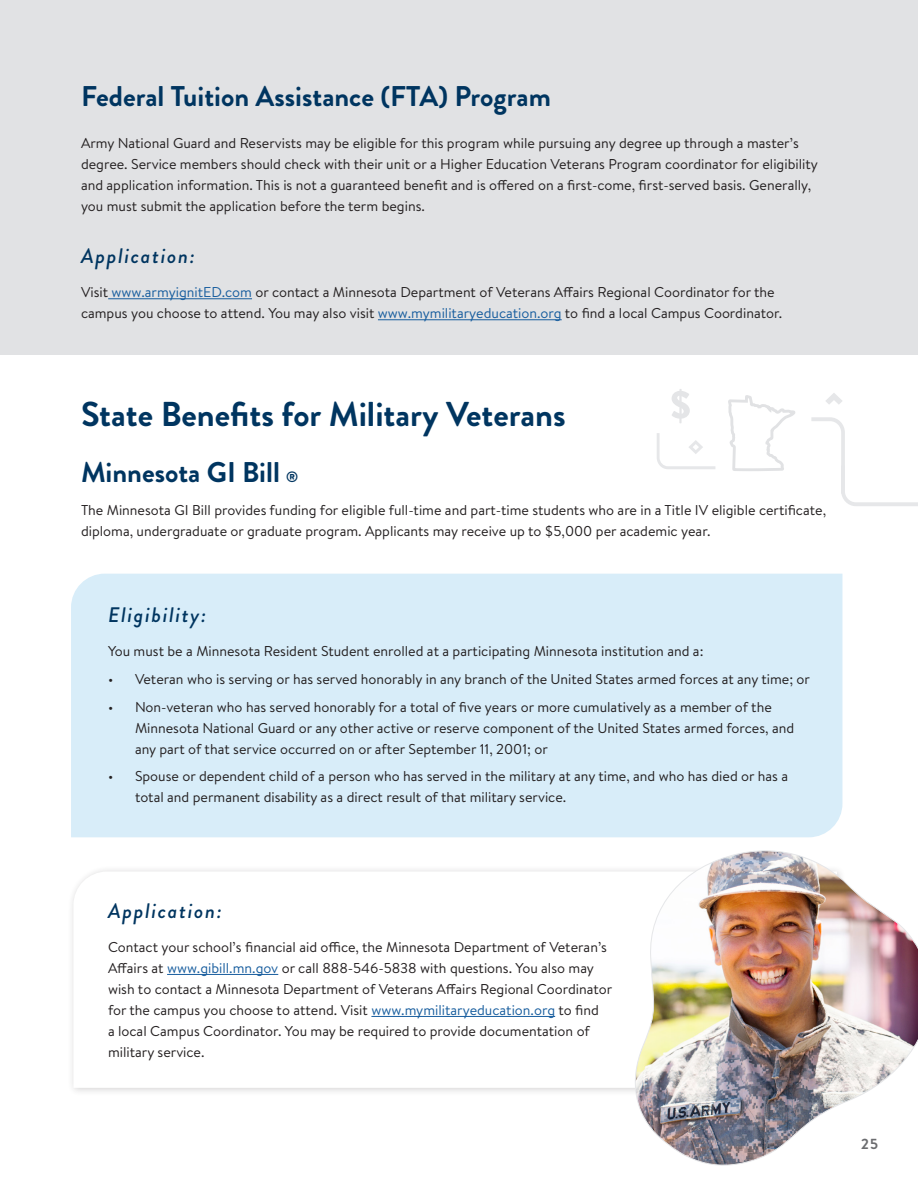
<style>
.page{position:relative;width:918px;height:1188px;background:#fff}
.page>*{position:absolute;margin:0;border:0;box-sizing:border-box;transform-origin:0 0}
.t1{font:700 34.5px "Brandon Grotesque";color:#003560}
.t2{font:700 28.5px "Brandon Grotesque";color:#003560}
.Callout_Blue_Ital{font:italic 500 21px "Brandon Grotesque";letter-spacing:.08em;color:#003560}
.t3{font:700 15px "Brandon Grotesque";color:#6c6d70}
.Paragraph_Style{font:14.25px/21px "Brandon Text";color:#231f20}
.s1{color:#175d9e}
.s2{font-size:15px}
</style>
<div class="page">
<div style="left:71px;top:574px;width:771px;height:263px;background:#d8edf9"></div>
<div style="left:0;top:0;width:918px;height:354px;background:#e1e2e4"></div>
<svg style="left:826px;top:393px;width:16px;height:11px"></svg>
<svg style="left:657px;top:433px;width:58px;height:36px"></svg>
<svg style="left:811px;top:417px;width:107px;height:89px"></svg>
<svg style="left:671px;top:389px;width:19px;height:34px"></svg>
<svg style="left:727px;top:354px;width:70px;height:302px"></svg>
<div style="left:67px;top:865px;width:779px;height:231px;background:#231f20;opacity:.2"></div>
<svg style="left:73px;top:871px;width:554px;height:217px"></svg>
<hr style="left:108px;top:298px;width:144px;height:1px;background:#175d9e">
<hr style="left:378px;top:319px;width:184px;height:1px;background:#175d9e">
<hr style="left:167px;top:974px;width:111px;height:1px;background:#175d9e">
<hr style="left:371px;top:1016px;width:184px;height:1px;background:#175d9e">
<img style="left:627px;top:850px;width:291px;height:316px">
<h3 class="t2" style="left:81px;top:76px;width:471px">Federal Tuition Assistance (FTA) Program</h3>
<p class="Paragraph_Style" style="left:81px;top:132px;width:738px">Army National Guard and Reservists may be eligible for this program while pursuing any degree up through a master’s degree. Service members should check with their unit or a Higher Education Veterans Program coordinator for eligibility and application information. This is not a guaranteed benefit and is offered on a first-come, first-served basis. Generally, you must submit the application before the term begins.</p>
<p class="Callout_Blue_Ital" style="left:81px;top:241px;width:115px">Application:</p>
<p class="Paragraph_Style" style="left:81px;top:281px;width:703px">Visit <span class="s1">www.armyignitED.com</span> or contact a Minnesota Department of Veterans Affairs Regional Coordinator for the campus you choose to attend. You may also visit <span class="s1">www.mymilitaryeducation.org</span> to find a local Campus Coordinator.</p>
<h3 class="t1" style="left:81px;top:391px;width:486px">State Benefits for Military Veterans</h3>
<h3 class="t2" style="left:81px;top:452px;width:219px">Minnesota GI Bill <span class="s2">®</span></h3>
<p class="Paragraph_Style" style="left:81px;top:499px;width:747px">The Minnesota GI Bill provides funding for eligible full-time and part-time students who are in a Title IV eligible certificate, diploma, undergraduate or graduate program. Applicants may receive up to $5,000 per academic year.</p>
<p class="Callout_Blue_Ital" style="left:108px;top:600px;width:100px">Eligibility:</p>
<p class="Paragraph_Style" style="left:108px;top:640px;width:597px">You must be a Minnesota Resident Student enrolled at a participating Minnesota institution and a:</p>
<p class="Paragraph_Style" style="left:108px;top:668px;width:704px">• Veteran who is serving or has served honorably in any branch of the United States armed forces at any time; or</p>
<p class="Paragraph_Style" style="left:135px;top:696px;width:661px;text-indent:-27px">• Non-veteran who has served honorably for a total of five years or more cumulatively as a member of the<br>Minnesota National Guard or any other active or reserve component of the United States armed forces, and any part of that service occurred on or after September 11, 2001; or</p>
<p class="Paragraph_Style" style="left:135px;top:766px;width:655px;text-indent:-27px">• Spouse or dependent child of a person who has served in the military at any time, and who has died or has a total and permanent disability as a direct result of that military service.</p>
<p class="Callout_Blue_Ital" style="left:108px;top:896px;width:115px">Application:</p>
<p class="Paragraph_Style" style="left:108px;top:936px;width:506px">Contact your school’s financial aid office, the Minnesota Department of Veteran’s Affairs at <span class="s1">www.gibill.mn.gov</span> or call 888-546-5838 with questions. You also may wish to contact a Minnesota Department of Veterans Affairs Regional Coordinator for the campus you choose to attend. Visit <span class="s1">www.mymilitaryeducation.org</span> to find<br>a local Campus Coordinator. You may be required to provide documentation of military service.</p>
<p class="t3" style="left:861px;top:1133px;width:18px">25</p>
</div>
